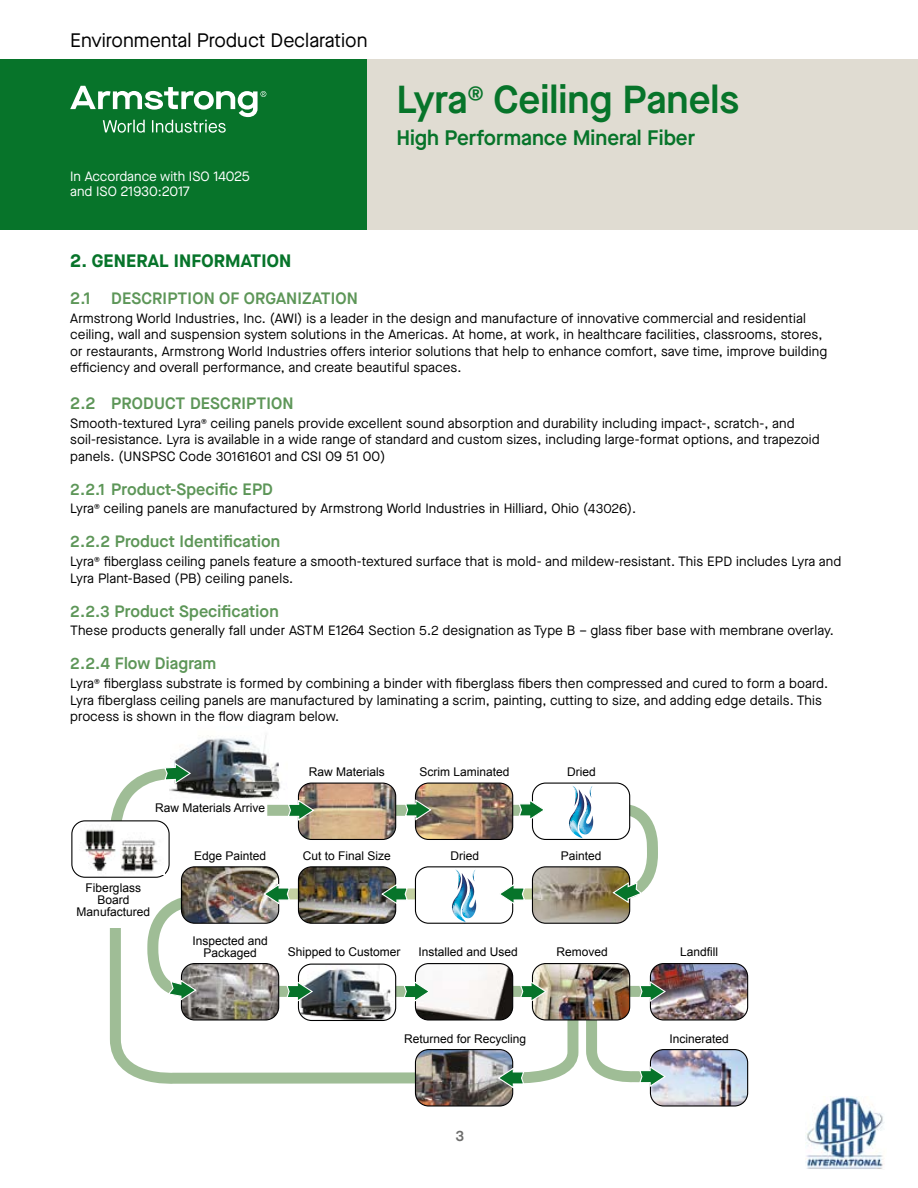
<style>
.page{position:relative;width:918px;height:1188px;background:#fff}
.page>*{position:absolute;margin:0;border:0;box-sizing:border-box;transform-origin:0 0}
.t1{font:600 39px "Maison Neue";color:#07742a}
.t2{font:600 21px "Maison Neue";color:#07742a}
.t3{font:19.5px "Maison Neue";color:#000001}
.t4{font:700 18px "Maison Neue";letter-spacing:.01em;color:#07742a}
.t5{font:600 16.5px "Maison Neue";letter-spacing:.01em;color:#5d9658}
.t6{font:600 15px "Maison Neue";color:#6d6d6c}
.t7{font:13.5px/16.5px "Maison Neue";letter-spacing:.01em;color:#000001}
.t8{font:13.5px/15px "Maison Neue";color:#fff}
.t9{font:12px/12px "Arial";color:#000001;text-align:center}
</style>
<div class="page">
<div style="left:0;top:60px;width:918px;height:170px;background:#e0dcd2"></div>
<div style="left:0;top:60px;width:367px;height:170px;background:#07742a"></div>
<svg style="left:70px;top:86px;width:196px;height:47px"></svg>
<img style="left:805px;top:1097px;width:79px;height:72px">
<svg style="left:109px;top:866px;width:470px;height:223px"></svg>
<img style="left:198px;top:735px;width:89px;height:70px">
<svg style="left:279px;top:986px;width:240px;height:11px"></svg>
<img style="left:298px;top:964px;width:98px;height:56px">
<div style="left:298px;top:964px;width:98px;height:57px;border:1px solid #000001;border-radius:13px"></div>
<svg style="left:142px;top:59px;width:56px;height:943px"></svg>
<div style="left:267px;top:805px;width:318px;height:11px;background:#9fbd96"></div>
<svg style="left:291px;top:888px;width:241px;height:11px"></svg>
<img style="left:298px;top:783px;width:98px;height:56px">
<div style="left:298px;top:783px;width:98px;height:57px;border:1px solid #000001;border-radius:13px"></div>
<img style="left:415px;top:783px;width:98px;height:56px">
<div style="left:415px;top:783px;width:98px;height:57px;border:1px solid #000001;border-radius:13px"></div>
<div style="left:532px;top:783px;width:98px;height:56px;background:#fff;border-radius:13px"></div>
<svg style="left:569px;top:786px;width:24px;height:52px"></svg>
<div style="left:532px;top:783px;width:98px;height:57px;border:1px solid #000001;border-radius:13px"></div>
<img style="left:532px;top:867px;width:98px;height:56px">
<div style="left:532px;top:866px;width:98px;height:58px;border:1px solid #000001;border-radius:13px"></div>
<div style="left:415px;top:867px;width:98px;height:56px;background:#fff;border-radius:13px"></div>
<svg style="left:452px;top:869px;width:24px;height:53px"></svg>
<div style="left:415px;top:866px;width:98px;height:58px;border:1px solid #000001;border-radius:13px"></div>
<img style="left:298px;top:867px;width:98px;height:56px">
<div style="left:298px;top:866px;width:98px;height:58px;border:1px solid #000001;border-radius:13px"></div>
<img style="left:181px;top:867px;width:98px;height:56px">
<div style="left:181px;top:866px;width:98px;height:58px;border:1px solid #000001;border-radius:13px"></div>
<img style="left:181px;top:964px;width:98px;height:56px">
<div style="left:181px;top:963px;width:98px;height:58px;border:1px solid #000001;border-radius:13px"></div>
<img style="left:415px;top:964px;width:98px;height:56px">
<div style="left:415px;top:963px;width:98px;height:58px;border:1px solid #000001;border-radius:13px"></div>
<img style="left:532px;top:964px;width:97px;height:56px">
<div style="left:532px;top:963px;width:98px;height:58px;border:1px solid #000001;border-radius:13px"></div>
<svg style="left:111px;top:755px;width:81px;height:97px"></svg>
<svg style="left:287px;top:799px;width:28px;height:22px"></svg>
<svg style="left:167px;top:979px;width:31px;height:22px"></svg>
<svg style="left:285px;top:980px;width:29px;height:23px"></svg>
<svg style="left:500px;top:883px;width:26px;height:23px"></svg>
<svg style="left:609px;top:798px;width:49px;height:108px"></svg>
<svg style="left:404px;top:798px;width:29px;height:23px"></svg>
<svg style="left:403px;top:980px;width:28px;height:23px"></svg>
<svg style="left:380px;top:883px;width:29px;height:23px"></svg>
<svg style="left:518px;top:798px;width:25px;height:23px"></svg>
<svg style="left:519px;top:980px;width:29px;height:23px"></svg>
<svg style="left:262px;top:883px;width:29px;height:23px"></svg>
<div style="left:81px;top:874px;width:54px;height:54px;background:#fff"></div>
<div style="left:72px;top:821px;width:97px;height:56px;background:#fff;border-radius:13px"></div>
<img style="left:73px;top:824px;width:43px;height:52px">
<div style="left:71px;top:820px;width:99px;height:58px;border:1px solid #000001;border-radius:13px"></div>
<img style="left:120px;top:840px;width:44px;height:35px">
<img style="left:651px;top:964px;width:97px;height:55px">
<div style="left:650px;top:963px;width:98px;height:58px;border:1px solid #000001;border-radius:13px"></div>
<img style="left:415px;top:1050px;width:98px;height:55px">
<div style="left:415px;top:1049px;width:98px;height:58px;border:1px solid #000001;border-radius:13px"></div>
<img style="left:650px;top:1050px;width:98px;height:55px">
<div style="left:650px;top:1049px;width:98px;height:58px;border:1px solid #000001;border-radius:13px"></div>
<svg style="left:497px;top:1067px;width:28px;height:23px"></svg>
<img style="left:581px;top:970px;width:113px;height:118px">
<h3 class="t3" style="left:70px;top:27px;width:299px">Environmental Product Declaration</h3>
<p class="t8" style="left:70px;top:169px;width:181px">In Accordance with ISO 14025 and ISO 21930:2017</p>
<h1 class="t1" style="left:396px;top:72px;width:344px">Lyra<sup>®</sup> Ceiling Panels</h1>
<h2 class="t2" style="left:396px;top:123px;width:300px">High Performance Mineral Fiber</h2>
<h3 class="t4" style="left:70px;top:248px;width:223px">2. GENERAL INFORMATION</h3>
<p class="t5" style="left:70px;top:287px;width:22px">2.1</p>
<p class="t5" style="left:111px;top:287px;width:248px">DESCRIPTION OF ORGANIZATION</p>
<p class="t7" style="left:70px;top:310px;width:759px">Armstrong World Industries, Inc. (AWI) is a leader in the design and manufacture of innovative commercial and residential ceiling, wall and suspension system solutions in the Americas. At home, at work, in healthcare facilities, classrooms, stores, or restaurants, Armstrong World Industries offers interior solutions that help to enhance comfort, save time, improve building efficiency and overall performance, and create beautiful spaces.</p>
<p class="t5" style="left:70px;top:392px;width:225px">2.2 PRODUCT DESCRIPTION</p>
<p class="t7" style="left:70px;top:415px;width:751px">Smooth-textured Lyra<sup>®</sup> ceiling panels provide excellent sound absorption and durability including impact-, scratch-, and soil-resistance. Lyra is available in a wide range of standard and custom sizes, including large-format options, and trapezoid panels. (UNSPSC Code 30161601 and CSI 09 51 00)</p>
<p class="t5" style="left:70px;top:478px;width:204px">2.2.1 Product-Specific EPD</p>
<p class="t7" style="left:70px;top:500px;width:568px">Lyra<sup>®</sup> ceiling panels are manufactured by Armstrong World Industries in Hilliard, Ohio (43026).</p>
<p class="t5" style="left:70px;top:530px;width:212px">2.2.2 Product Identification</p>
<p class="t7" style="left:70px;top:553px;width:773px">Lyra<sup>®</sup> fiberglass ceiling panels feature a smooth-textured surface that is mold- and mildew-resistant. This EPD includes Lyra and<br>Lyra Plant-Based (PB) ceiling panels.</p>
<p class="t5" style="left:70px;top:599px;width:210px">2.2.3 Product Specification</p>
<p class="t7" style="left:70px;top:622px;width:765px">These products generally fall under ASTM E1264 Section 5.2 designation as Type B – glass fiber base with membrane overlay.</p>
<p class="t5" style="left:70px;top:652px;width:148px">2.2.4 Flow Diagram</p>
<p class="t7" style="left:70px;top:675px;width:760px">Lyra<sup>®</sup> fiberglass substrate is formed by combining a binder with fiberglass fibers then compressed and cured to form a board.<br>Lyra fiberglass ceiling panels are manufactured by laminating a scrim, painting, cutting to size, and adding edge details. This process is shown in the flow diagram below.</p>
<p class="t9" style="left:309px;top:766px;width:78px">Raw Materials</p>
<p class="t9" style="left:420px;top:766px;width:92px">Scrim Laminated</p>
<p class="t9" style="left:567px;top:766px;width:30px">Dried</p>
<p class="t9" style="left:155px;top:802px;width:112px">Raw Materials Arrive</p>
<p class="t9" style="left:194px;top:850px;width:74px">Edge Painted</p>
<p class="t9" style="left:303px;top:850px;width:90px">Cut to Final Size</p>
<p class="t9" style="left:450px;top:850px;width:30px">Dried</p>
<p class="t9" style="left:561px;top:850px;width:42px">Painted</p>
<p class="t9" style="left:77px;top:882px;width:75px">Fiberglass<br>Board<br>Manufactured</p>
<p class="t9" style="left:193px;top:935px;width:77px">Inspected and<br>Packaged</p>
<p class="t9" style="left:288px;top:946px;width:114px">Shipped to Customer</p>
<p class="t9" style="left:418px;top:946px;width:101px">Installed and Used</p>
<p class="t9" style="left:556px;top:946px;width:53px">Removed</p>
<p class="t9" style="left:680px;top:946px;width:40px">Landfill</p>
<p class="t9" style="left:404px;top:1033px;width:124px">Returned for Recycling</p>
<p class="t9" style="left:669px;top:1033px;width:61px">Incinerated</p>
<p class="t6" style="left:456px;top:1125px;width:10px">3</p>
</div>
